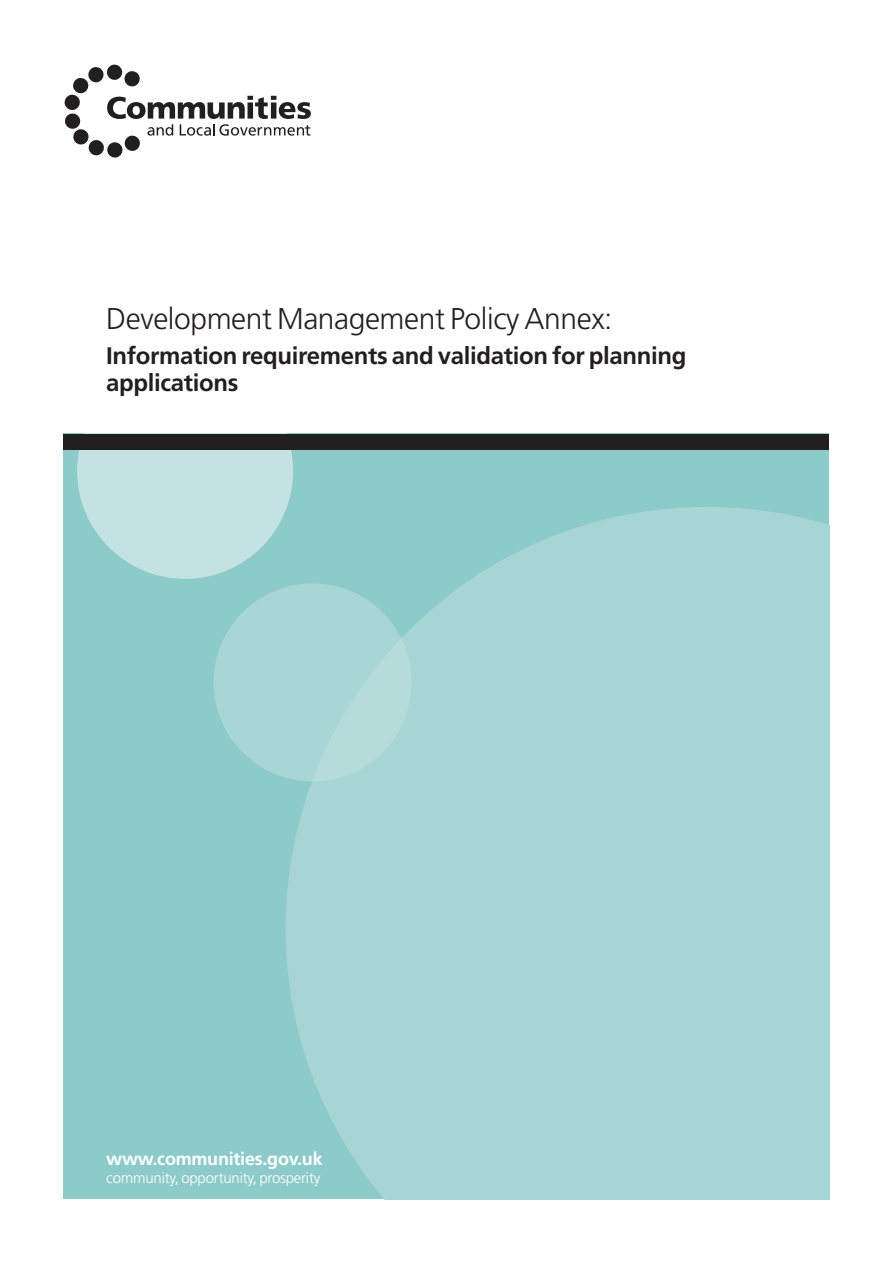
<style>
.page{position:relative;width:893px;height:1263px;background:#fff}
.page>*{position:absolute;margin:0;border:0;box-sizing:border-box;transform-origin:0 0}
.t1{font:300 30px "Frutiger LT Std";letter-spacing:-.015em;color:#231f20}
.t2{font:700 24px/27px "Frutiger LT Std";letter-spacing:-.015em;color:#231f20}
.t3{font:700 18px "Frutiger LT Std";letter-spacing:-.015em;color:#fff}
.t4{font:300 15px "Frutiger LT Std";letter-spacing:-.015em;color:#fff}
</style>
<div class="page">
<div style="left:64px;top:434px;width:765px;height:765px;background:#8dcaca"></div>
<svg style="left:286px;top:507px;width:543px;height:692px;background:#a4d3d3"></svg>
<div style="left:214px;top:583px;width:198px;height:198px;background:linear-gradient(to right,#a5d4d4,#b1d9d9);border-radius:50%"></div>
<svg style="left:77px;top:449px;width:216px;height:130px"></svg>
<div style="left:64px;top:434px;width:765px;height:15px;background:#231f20"></div>
<svg style="left:64px;top:64px;width:247px;height:94px"></svg>
<p class="t1" style="left:106px;top:301px;width:508px">Development Management Policy Annex:</p>
<p class="t2" style="left:106px;top:342px;width:582px">Information requirements and validation for planning applications</p>
<p class="t3" style="left:106px;top:1148px;width:218px">www.communities.gov.uk</p>
<p class="t4" style="left:106px;top:1169px;width:216px">community, opportunity, prosperity</p>
</div>
